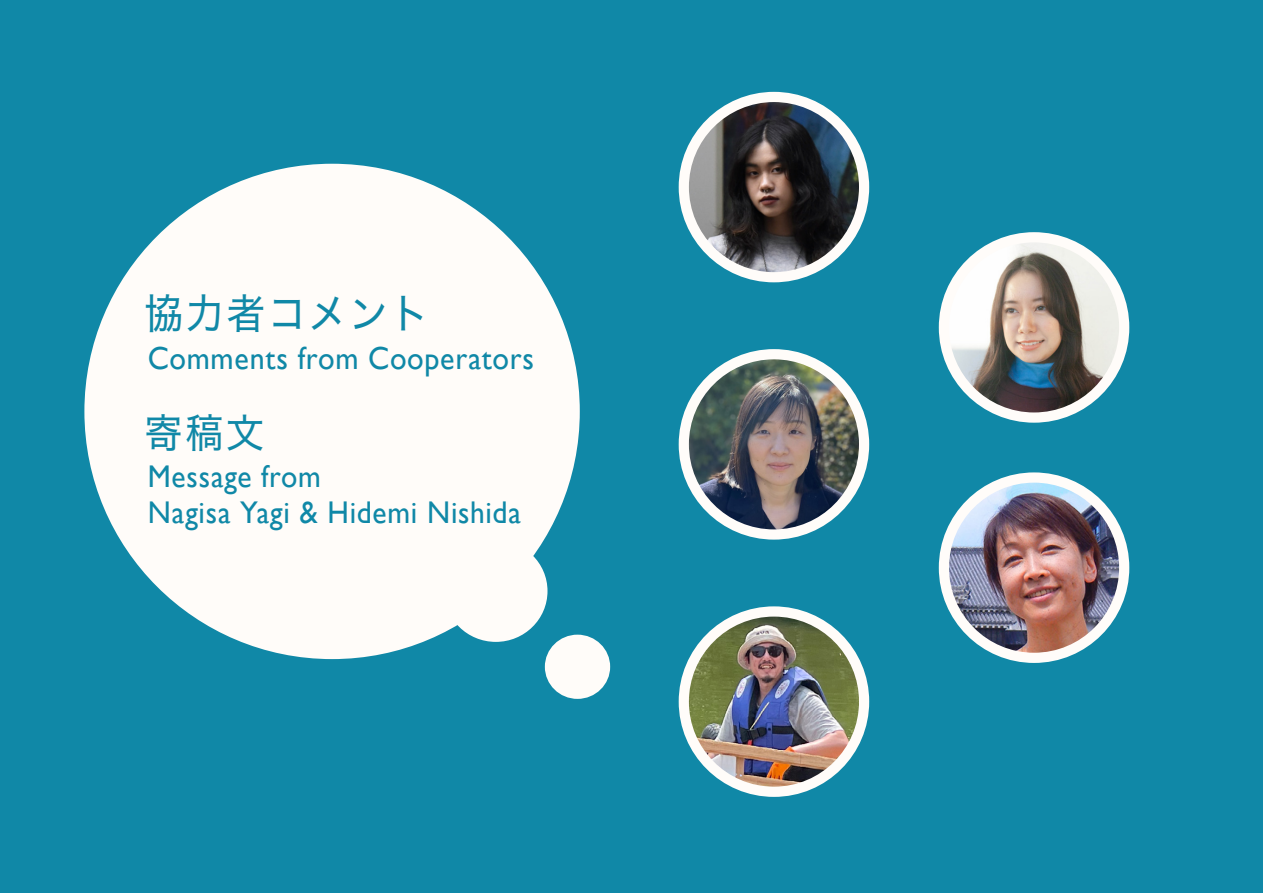
<style>
.page{position:relative;width:1263px;height:893px;background:#1088a7}
.page>*{position:absolute;margin:0;border:0;box-sizing:border-box;transform-origin:0 0}
.t1{font:41.4px "Hiragino Sans W4";letter-spacing:.05em;color:#1088a7;scale:.94 1}
.t2{font:40.35px "Hiragino Sans W4";color:#1088a7;scale:.94 1}
.t3{font:31.95px "Gill Sans";letter-spacing:.025em;color:#1088a7;scale:.94 1}
.t4{font:31.35px "Gill Sans";letter-spacing:.025em;color:#1088a7;scale:.94 1}
</style>
<div class="page">
<div style="left:444px;top:540px;width:103px;height:102px;background:#fffcf9;border-radius:50%"></div>
<div style="left:679px;top:92px;width:190px;height:190px;background:#fffcf9;border-radius:50%"></div>
<div style="left:939px;top:232px;width:190px;height:191px;background:#fffcf9;border-radius:50%"></div>
<div style="left:679px;top:349px;width:190px;height:191px;background:#fffcf9;border-radius:50%"></div>
<div style="left:939px;top:472px;width:190px;height:191px;background:#fffcf9;border-radius:50%"></div>
<div style="left:679px;top:606px;width:190px;height:191px;background:#fffcf9;border-radius:50%"></div>
<div style="left:545px;top:635px;width:65px;height:64px;background:#fffcf9;border-radius:50%"></div>
<img style="left:689px;top:102px;width:170px;height:170px;border-radius:85px">
<img style="left:949px;top:242px;width:170px;height:170px;border-radius:85px">
<img style="left:689px;top:359px;width:170px;height:170px;border-radius:85px">
<img style="left:949px;top:483px;width:170px;height:170px;border-radius:85px">
<img style="left:689px;top:617px;width:170px;height:170px;border-radius:85px">
<div style="left:84px;top:164px;width:496px;height:495px;background:#fffcf9;border-radius:50%"></div>
<p class="t1" style="left:145px;top:276px;width:304px">協力者コメント</p>
<p class="t3" style="left:148px;top:339px;width:412px">Comments from Cooperators</p>
<p class="t2" style="left:145px;top:397px;width:129px">寄稿文</p>
<p class="t4" style="left:148px;top:458px;width:186px">Message from</p>
<p class="t4" style="left:148px;top:494px;width:399px">Nagisa Yagi &amp; Hidemi Nishida</p>
</div>
